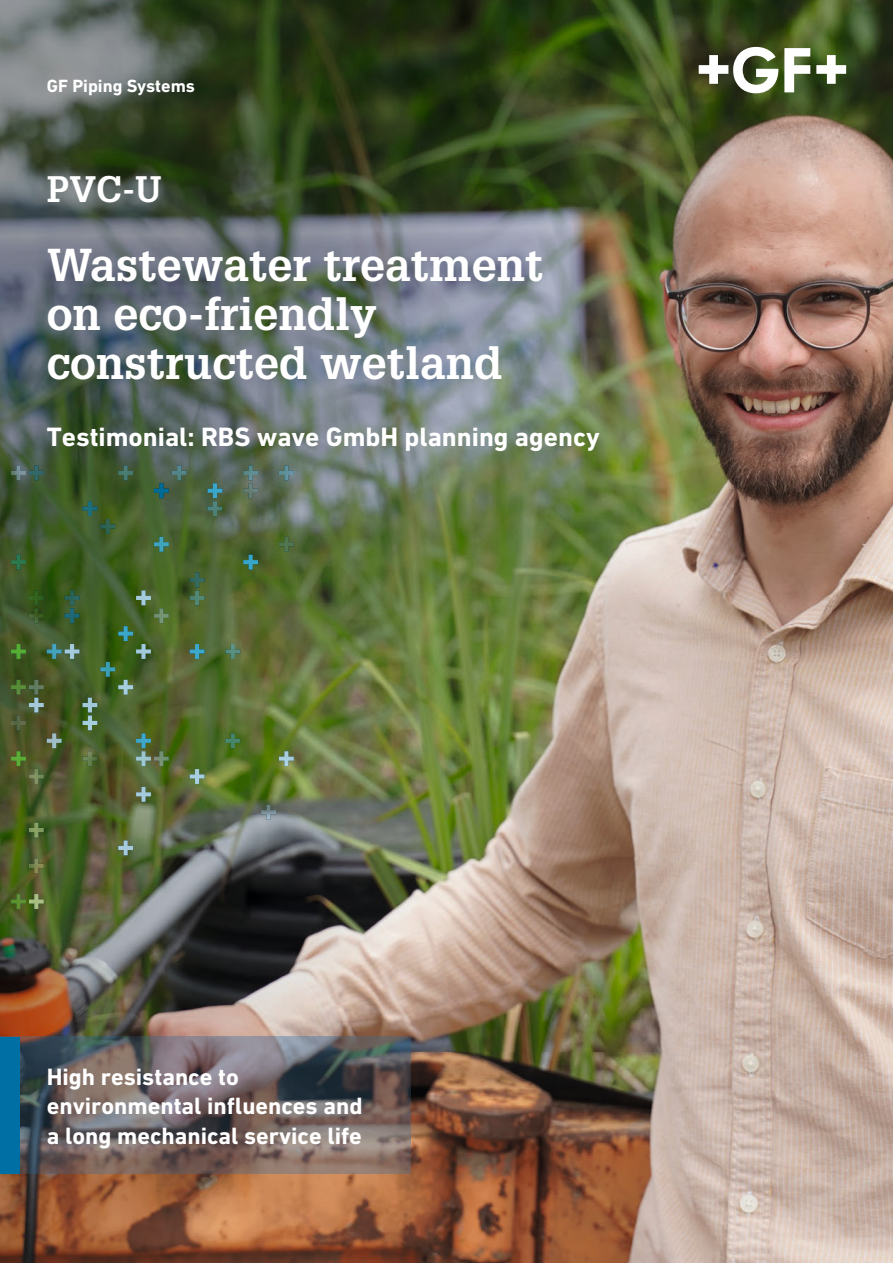
<style>
.page{position:relative;width:893px;height:1263px;background:#fff}
.page>*{position:absolute;margin:0;border:0;box-sizing:border-box;transform-origin:0 0}
.t1{font:700 45px/48.9px "Glypha LT Pro";color:#fff}
.t2{font:700 36px "Glypha LT Pro";color:#fff}
.t3{font:700 27px "DIN Next W1 G";color:#fff}
.t4{font:700 24px/29.4px "DIN Next W1 G";color:#fff}
.t5{font:700 18px "DIN Next W1 G";color:#fff}
</style>
<div class="page">
<img style="left:0;top:0;width:735px;height:683px">
<img style="left:735px;top:0;width:158px;height:1263px">
<img style="left:0;top:683px;width:736px;height:369px">
<img style="left:368px;top:1052px;width:368px;height:211px">
<img style="left:0;top:1174px;width:368px;height:89px">
<svg style="left:699px;top:47px;width:79px;height:46px"></svg>
<svg style="left:784px;top:48px;width:26px;height:44px"></svg>
<svg style="left:816px;top:55px;width:30px;height:29px"></svg>
<img style="left:29px;top:894px;width:15px;height:15px">
<img style="left:29px;top:823px;width:15px;height:14px">
<img style="left:29px;top:858px;width:15px;height:15px">
<img style="left:29px;top:769px;width:15px;height:15px">
<img style="left:11px;top:894px;width:15px;height:15px">
<img style="left:29px;top:608px;width:15px;height:15px">
<img style="left:11px;top:644px;width:15px;height:15px">
<img style="left:11px;top:680px;width:15px;height:15px">
<img style="left:11px;top:751px;width:15px;height:15px">
<img style="left:29px;top:590px;width:15px;height:15px">
<img style="left:11px;top:555px;width:15px;height:15px">
<img style="left:11px;top:715px;width:15px;height:15px">
<img style="left:29px;top:680px;width:15px;height:15px">
<img style="left:29px;top:698px;width:15px;height:14px">
<img style="left:47px;top:733px;width:15px;height:15px">
<img style="left:65px;top:644px;width:15px;height:15px">
<img style="left:82px;top:698px;width:15px;height:14px">
<img style="left:82px;top:715px;width:15px;height:15px">
<img style="left:82px;top:751px;width:15px;height:15px">
<img style="left:118px;top:840px;width:15px;height:15px">
<img style="left:136px;top:590px;width:15px;height:15px">
<img style="left:136px;top:751px;width:15px;height:15px">
<img style="left:136px;top:787px;width:15px;height:15px">
<img style="left:154px;top:751px;width:15px;height:15px">
<img style="left:261px;top:805px;width:15px;height:15px">
<img style="left:279px;top:751px;width:15px;height:15px">
<img style="left:118px;top:680px;width:15px;height:15px">
<img style="left:136px;top:644px;width:15px;height:15px">
<img style="left:154px;top:608px;width:15px;height:15px">
<img style="left:190px;top:769px;width:15px;height:15px">
<img style="left:11px;top:465px;width:15px;height:15px">
<img style="left:172px;top:465px;width:15px;height:15px">
<img style="left:207px;top:483px;width:15px;height:15px">
<img style="left:243px;top:483px;width:15px;height:15px">
<img style="left:243px;top:465px;width:15px;height:15px">
<img style="left:243px;top:555px;width:15px;height:15px">
<img style="left:154px;top:537px;width:15px;height:15px">
<img style="left:190px;top:590px;width:15px;height:15px">
<img style="left:190px;top:644px;width:15px;height:15px">
<img style="left:207px;top:501px;width:15px;height:15px">
<img style="left:225px;top:644px;width:15px;height:15px">
<img style="left:225px;top:733px;width:15px;height:15px">
<img style="left:118px;top:465px;width:15px;height:15px">
<img style="left:279px;top:465px;width:15px;height:15px">
<img style="left:279px;top:537px;width:15px;height:15px">
<img style="left:47px;top:644px;width:15px;height:15px">
<img style="left:100px;top:662px;width:15px;height:15px">
<img style="left:136px;top:733px;width:15px;height:15px">
<img style="left:118px;top:626px;width:15px;height:15px">
<img style="left:29px;top:465px;width:15px;height:15px">
<img style="left:82px;top:501px;width:15px;height:15px">
<img style="left:100px;top:519px;width:15px;height:15px">
<img style="left:154px;top:483px;width:15px;height:15px">
<img style="left:190px;top:573px;width:15px;height:14px">
<img style="left:65px;top:608px;width:15px;height:15px">
<img style="left:65px;top:590px;width:15px;height:15px">
<img style="left:20px;top:1037px;width:391px;height:137px">
<div style="left:0;top:1037px;width:20px;height:137px;background:#006fa4"></div>
<p class="t5" style="left:47px;top:76px;width:150px">GF Piping Systems</p>
<h2 class="t2" style="left:47px;top:167px;width:116px">PVC-U</h2>
<h1 class="t1" style="left:47px;top:239px;width:498px">Wastewater treatment on eco-friendly constructed wetland</h1>
<p class="t3" style="left:47px;top:421px;width:554px">Testimonial: RBS wave GmbH planning agency</p>
<p class="t4" style="left:47px;top:1062px;width:317px">High resistance to environmental influences and a long mechanical service life</p>
</div>
